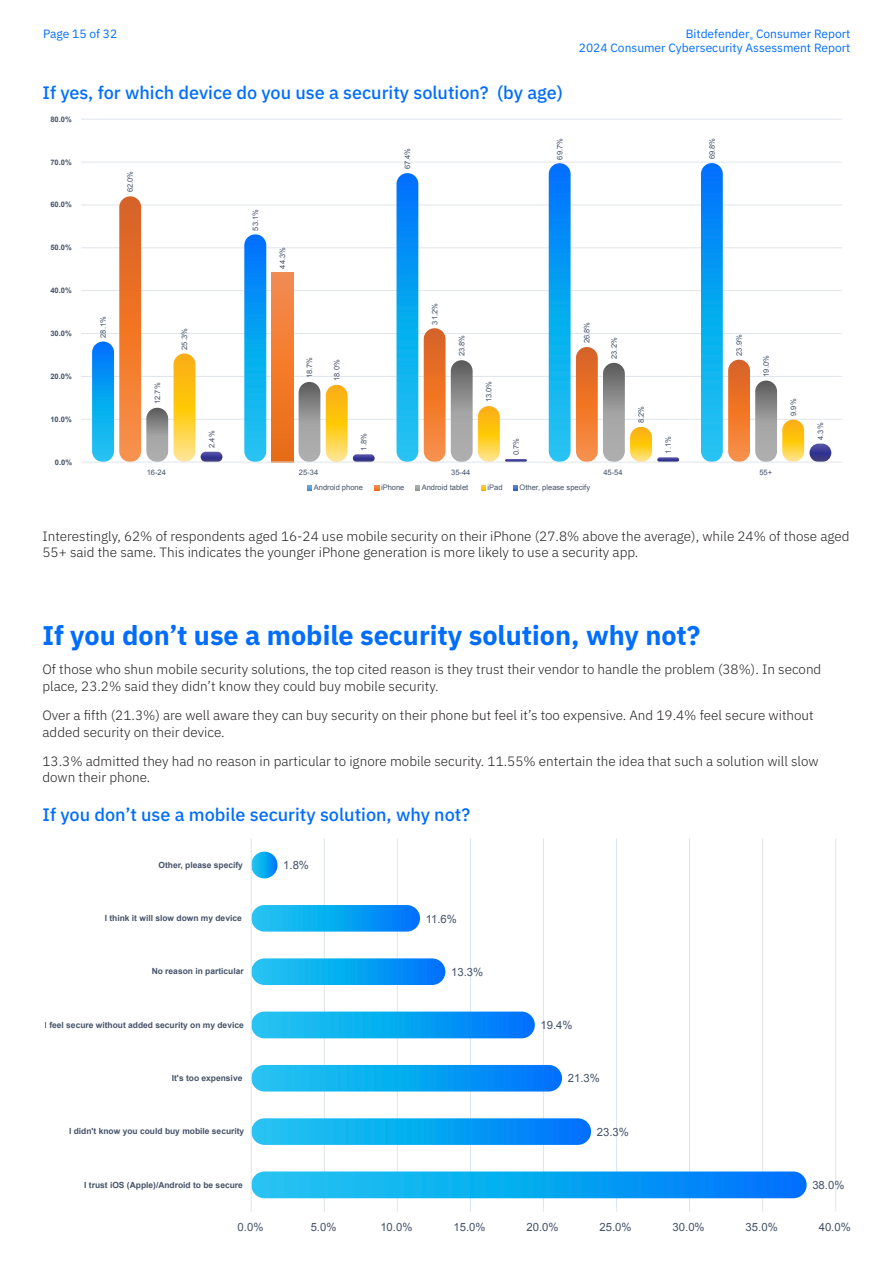
<style>
.page{position:relative;width:893px;height:1263px;background:#fff}
.page>*{position:absolute;margin:0;border:0;box-sizing:border-box;transform-origin:0 0}
.Main-Title-L1{font:700 27px "IBM Plex Sans";color:#006dfe}
.Paragraph_Style_1{font:500 18px "IBM Plex Sans";color:#006dfe}
.Main-Body{font:300 13.5px/16.5px "IBM Plex Sans";color:#231f20}
.t1{font:12px/14.4px "IBM Plex Sans";color:#006dfe;text-align:right}
.t2{font:11.4px "Arial";color:#445369}
.t3{font:700 8.4px "Arial";color:#445369}
.t4{font:7.5px "Arial";color:#445369}
.t5{font:700 7.5px "Arial";color:#445369}
</style>
<div class="page">
<hr style="left:81px;top:419px;width:761px;height:1px;background:#dfe5eb">
<hr style="left:81px;top:376px;width:761px;height:1px;background:#dfe5eb">
<hr style="left:81px;top:333px;width:761px;height:1px;background:#dfe5eb">
<hr style="left:81px;top:290px;width:761px;height:1px;background:#dfe5eb">
<hr style="left:81px;top:248px;width:761px;height:1px;background:#dfe5eb">
<hr style="left:81px;top:205px;width:761px;height:1px;background:#dfe5eb">
<hr style="left:81px;top:162px;width:761px;height:1px;background:#dfe5eb">
<hr style="left:81px;top:119px;width:761px;height:1px;background:#dfe5eb">
<div style="left:92px;top:341px;width:22px;height:121px;background:linear-gradient(to bottom,#0078fa,#1dcded);border-radius:11px"></div>
<div style="left:244px;top:234px;width:22px;height:228px;background:linear-gradient(to bottom,#0078fa,#1ecded);border-radius:11px"></div>
<div style="left:396px;top:173px;width:22px;height:289px;background:linear-gradient(to bottom,#0078fa,#1fceed);border-radius:11px"></div>
<div style="left:549px;top:163px;width:22px;height:299px;background:linear-gradient(to bottom,#0078fa,#1eceed);border-radius:11px"></div>
<div style="left:701px;top:163px;width:22px;height:299px;background:linear-gradient(to bottom,#0077fa,#1fceed);border-radius:11px"></div>
<svg style="left:119px;top:196px;width:22px;height:266px;background:#ec7932"></svg>
<div style="left:271px;top:272px;width:22px;height:190px;background:linear-gradient(to bottom,#f68c4e,#eb6b11)"></div>
<svg style="left:424px;top:328px;width:22px;height:134px;background:#ec7a33"></svg>
<svg style="left:576px;top:347px;width:22px;height:115px;background:#ec7831"></svg>
<svg style="left:728px;top:360px;width:22px;height:102px;background:#ec7830"></svg>
<svg style="left:146px;top:408px;width:22px;height:54px"></svg>
<svg style="left:299px;top:382px;width:21px;height:80px;background:#949494"></svg>
<svg style="left:451px;top:360px;width:22px;height:102px;background:#969696"></svg>
<svg style="left:603px;top:363px;width:22px;height:99px;background:#959595"></svg>
<svg style="left:755px;top:381px;width:22px;height:81px;background:#969696"></svg>
<svg style="left:174px;top:353px;width:21px;height:109px;background:#fdc92f"></svg>
<svg style="left:326px;top:385px;width:22px;height:77px;background:#fdc931"></svg>
<svg style="left:478px;top:406px;width:22px;height:56px"></svg>
<svg style="left:630px;top:427px;width:22px;height:35px"></svg>
<svg style="left:782px;top:420px;width:22px;height:42px"></svg>
<svg style="left:201px;top:452px;width:21px;height:10px"></svg>
<svg style="left:353px;top:454px;width:22px;height:8px"></svg>
<svg style="left:505px;top:459px;width:22px;height:3px"></svg>
<svg style="left:657px;top:457px;width:22px;height:5px"></svg>
<svg style="left:809px;top:444px;width:22px;height:18px"></svg>
<hr style="left:81px;top:462px;width:761px;height:1px;background:#dfe5eb">
<svg style="left:307px;top:486px;width:5px;height:4px"></svg>
<svg style="left:375px;top:486px;width:4px;height:4px"></svg>
<svg style="left:415px;top:486px;width:5px;height:4px"></svg>
<svg style="left:481px;top:486px;width:4px;height:4px"></svg>
<svg style="left:513px;top:486px;width:5px;height:4px"></svg>
<hr style="left:324px;top:838px;width:1px;height:373px;background:#dfe5eb">
<hr style="left:397px;top:838px;width:1px;height:373px;background:#dfe5eb">
<hr style="left:470px;top:838px;width:1px;height:373px;background:#dfe5eb">
<hr style="left:543px;top:838px;width:1px;height:373px;background:#dfe5eb">
<hr style="left:616px;top:838px;width:1px;height:373px;background:#dfe5eb">
<hr style="left:689px;top:838px;width:1px;height:373px;background:#dfe5eb">
<hr style="left:762px;top:838px;width:1px;height:373px;background:#dfe5eb">
<hr style="left:835px;top:838px;width:1px;height:373px;background:#dfe5eb">
<div style="left:251px;top:1171px;width:556px;height:27px;background:linear-gradient(to right,#1fceed,#0078fa);border-radius:13px"></div>
<div style="left:251px;top:1118px;width:340px;height:27px;background:linear-gradient(to right,#1fceed,#0078fa);border-radius:13px"></div>
<div style="left:251px;top:1065px;width:311px;height:26px;background:linear-gradient(to right,#1fceed,#0078fa);border-radius:13px"></div>
<div style="left:251px;top:1011px;width:284px;height:27px;background:linear-gradient(to right,#1fceed,#0079fa);border-radius:13px"></div>
<div style="left:251px;top:958px;width:194px;height:27px;background:linear-gradient(to right,#20ceed,#0079f9);border-radius:13px"></div>
<div style="left:251px;top:905px;width:169px;height:26px;background:linear-gradient(to right,#20ceed,#0078f9);border-radius:13px"></div>
<div style="left:251px;top:852px;width:26px;height:26px;background:linear-gradient(to right,#23d0ed,#0081f8);border-radius:13px"></div>
<hr style="left:251px;top:838px;width:1px;height:373px;background:#dfe5eb">
<p class="t1" style="left:43px;top:25px;width:76px">Page 15 of 32</p>
<p class="Paragraph_Style_1" style="left:43px;top:79px;width:522px">If yes, for which device do you use a security solution? (by age)</p>
<p class="t5" style="left:50px;top:114px;width:23px">80.0%</p>
<p class="t1" style="left:579px;top:25px;width:273px">Bitdefender<sub>®</sub> Consumer Report<br>2024 Consumer Cybersecurity Assessment Report</p>
<p class="t5" style="left:50px;top:157px;width:23px">70.0%</p>
<p class="t5" style="left:50px;top:200px;width:23px">60.0%</p>
<p class="t5" style="left:50px;top:243px;width:23px">50.0%</p>
<p class="t5" style="left:50px;top:286px;width:23px">40.0%</p>
<p class="t5" style="left:50px;top:328px;width:23px">30.0%</p>
<p class="t5" style="left:50px;top:371px;width:23px">20.0%</p>
<p class="t5" style="left:50px;top:414px;width:23px">10.0%</p>
<p class="t5" style="left:55px;top:457px;width:19px">0.0%</p>
<p class="t4" style="left:125px;top:192px;width:23px;rotate:-90deg">62.0%</p>
<p class="t4" style="left:98px;top:338px;width:23px;rotate:-90deg">28.1%</p>
<p class="t4" style="left:153px;top:404px;width:23px;rotate:-90deg">12.7%</p>
<p class="t4" style="left:180px;top:350px;width:23px;rotate:-90deg">25.3%</p>
<p class="t4" style="left:251px;top:231px;width:23px;rotate:-90deg">53.1%</p>
<p class="t4" style="left:278px;top:269px;width:23px;rotate:-90deg">44.3%</p>
<p class="t4" style="left:305px;top:378px;width:23px;rotate:-90deg">18.7%</p>
<p class="t4" style="left:332px;top:381px;width:23px;rotate:-90deg">18.0%</p>
<p class="t4" style="left:403px;top:169px;width:23px;rotate:-90deg">67.4%</p>
<p class="t4" style="left:555px;top:159px;width:23px;rotate:-90deg">69.7%</p>
<p class="t4" style="left:707px;top:159px;width:23px;rotate:-90deg">69.8%</p>
<p class="t4" style="left:430px;top:324px;width:23px;rotate:-90deg">31.2%</p>
<p class="t4" style="left:582px;top:343px;width:23px;rotate:-90deg">26.8%</p>
<p class="t4" style="left:457px;top:356px;width:23px;rotate:-90deg">23.8%</p>
<p class="t4" style="left:609px;top:359px;width:23px;rotate:-90deg">23.2%</p>
<p class="t4" style="left:734px;top:356px;width:23px;rotate:-90deg">23.9%</p>
<p class="t4" style="left:761px;top:377px;width:23px;rotate:-90deg">19.0%</p>
<p class="t4" style="left:484px;top:402px;width:23px;rotate:-90deg">13.0%</p>
<p class="t4" style="left:636px;top:423px;width:19px;rotate:-90deg">8.2%</p>
<p class="t4" style="left:788px;top:416px;width:19px;rotate:-90deg">9.9%</p>
<p class="t4" style="left:207px;top:448px;width:19px;rotate:-90deg">2.4%</p>
<p class="t4" style="left:359px;top:451px;width:19px;rotate:-90deg">1.8%</p>
<p class="t4" style="left:511px;top:455px;width:19px;rotate:-90deg">0.7%</p>
<p class="t4" style="left:663px;top:454px;width:19px;rotate:-90deg">1.1%</p>
<p class="t4" style="left:816px;top:440px;width:19px;rotate:-90deg">4.3%</p>
<p class="t4" style="left:147px;top:467px;width:21px">16-24</p>
<p class="t4" style="left:299px;top:467px;width:21px">25-34</p>
<p class="t4" style="left:451px;top:467px;width:21px">35-44</p>
<p class="t4" style="left:603px;top:467px;width:21px">45-54</p>
<p class="t4" style="left:759px;top:467px;width:14px">55+</p>
<p class="t4" style="left:314px;top:483px;width:51px">Android phone</p>
<p class="t4" style="left:381px;top:483px;width:25px">iPhone</p>
<p class="t4" style="left:422px;top:483px;width:48px">Android tablet</p>
<p class="t4" style="left:487px;top:483px;width:17px">iPad</p>
<p class="t4" style="left:520px;top:483px;width:72px">Other, please specify</p>
<p class="Main-Body" style="left:43px;top:527px;width:809px">Interestingly, 62% of respondents aged 16-24 use mobile security on their iPhone (27.8% above the average), while 24% of those aged<br>55+ said the same. This indicates the younger iPhone generation is more likely to use a security app.</p>
<p class="Main-Title-L1" style="left:43px;top:614px;width:659px">If you don’t use a mobile security solution, why not?</p>
<p class="Main-Body" style="left:43px;top:660px;width:780px">Of those who shun mobile security solutions, the top cited reason is they trust their vendor to handle the problem (38%). In second place, 23.2% said they didn’t know they could buy mobile security.</p>
<p class="Main-Body" style="left:43px;top:706px;width:773px">Over a fifth (21.3%) are well aware they can buy security on their phone but feel it’s too expensive. And 19.4% feel secure without added security on their device.</p>
<p class="Main-Body" style="left:43px;top:752px;width:778px">13.3% admitted they had no reason in particular to ignore mobile security. 11.55% entertain the idea that such a solution will slow down their phone.</p>
<p class="Paragraph_Style_1" style="left:43px;top:801px;width:429px">If you don’t use a mobile security solution, why not?</p>
<p class="t3" style="left:158px;top:859px;width:86px">Other, please specify</p>
<p class="t2" style="left:283px;top:858px;width:27px">1.8%</p>
<p class="t3" style="left:105px;top:913px;width:139px">I think it will slow down my device</p>
<p class="t2" style="left:426px;top:911px;width:33px">11.6%</p>
<p class="t3" style="left:152px;top:966px;width:94px">No reason in particular</p>
<p class="t2" style="left:451px;top:964px;width:34px">13.3%</p>
<p class="t3" style="left:45px;top:1019px;width:201px">I feel secure without added security on my device</p>
<p class="t2" style="left:540px;top:1017px;width:34px">19.4%</p>
<p class="t3" style="left:172px;top:1072px;width:72px">It's too expensive</p>
<p class="t2" style="left:568px;top:1071px;width:34px">21.3%</p>
<p class="t3" style="left:69px;top:1126px;width:177px">I didn't know you could buy mobile security</p>
<p class="t2" style="left:597px;top:1124px;width:34px">23.3%</p>
<p class="t3" style="left:84px;top:1179px;width:160px">I trust iOS (Apple)/Android to be secure</p>
<p class="t2" style="left:812px;top:1177px;width:34px">38.0%</p>
<p class="t2" style="left:238px;top:1219px;width:27px">0.0%</p>
<p class="t2" style="left:311px;top:1219px;width:27px">5.0%</p>
<p class="t2" style="left:380px;top:1219px;width:34px">10.0%</p>
<p class="t2" style="left:453px;top:1219px;width:34px">15.0%</p>
<p class="t2" style="left:526px;top:1219px;width:34px">20.0%</p>
<p class="t2" style="left:599px;top:1219px;width:34px">25.0%</p>
<p class="t2" style="left:673px;top:1219px;width:34px">30.0%</p>
<p class="t2" style="left:746px;top:1219px;width:34px">35.0%</p>
<p class="t2" style="left:819px;top:1219px;width:34px">40.0%</p>
</div>
